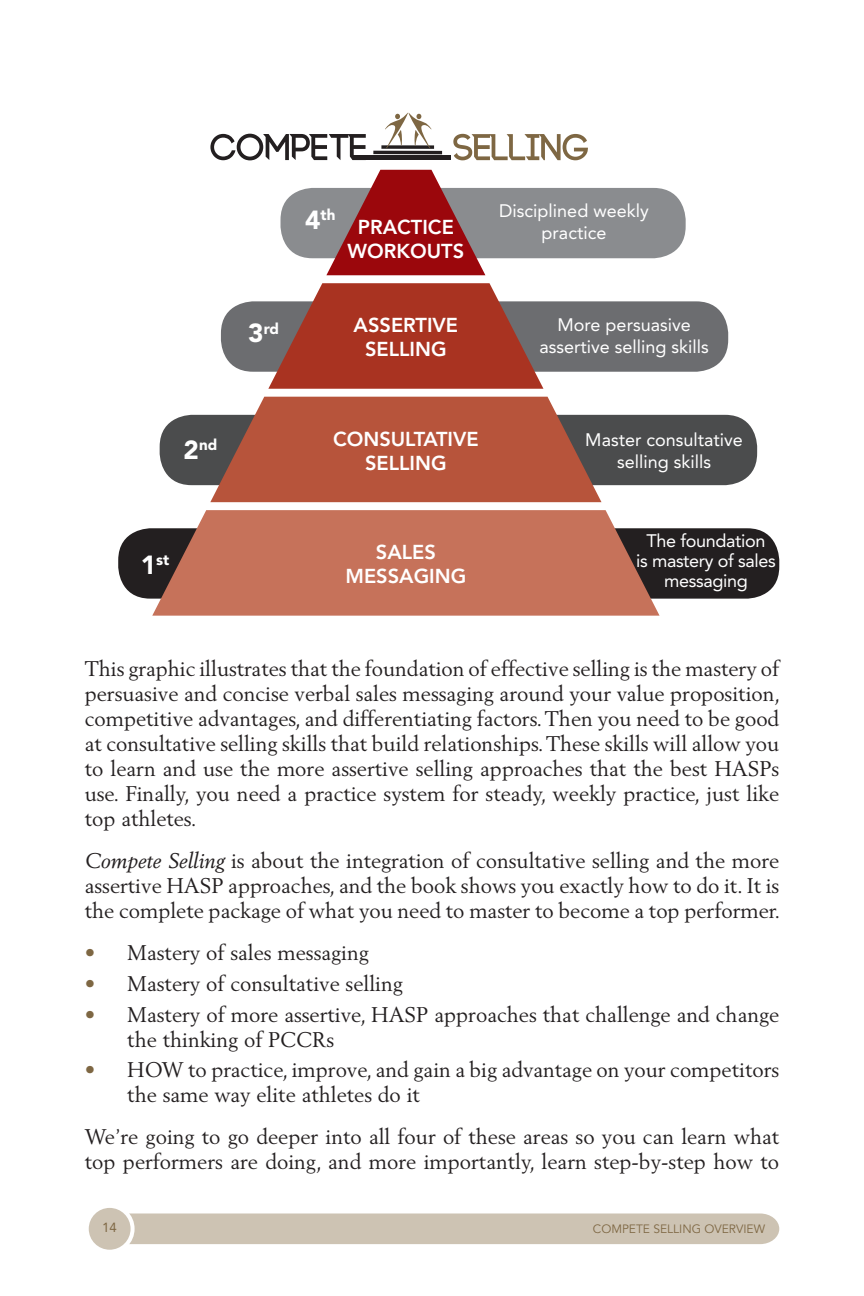
<style>
.page{position:relative;width:864px;height:1296px;background:#fff}
.page>*{position:absolute;margin:0;border:0;box-sizing:border-box;transform-origin:0 0}
.t1{font:21px/25px "Berling LT Std";color:#231f20}
.t2{font:800 20px/24px "Avenir LT Std";color:#fff;text-align:center}
.t3{font:18px/22px "Avenir LT Std";color:#fff;text-align:center}
.t4{font:18px/20px "Avenir LT Std";letter-spacing:-.02em;color:#fff;text-align:center}
.t5{font:900 15.2px "Avenir LT Std";color:#fff}
.t6{font:13.2px "Avenir LT Std";color:#7e6743}
.t7{font:12px "Avenir LT Std";color:#7e6743}
.s1{font-size:26px}
.s2{font-style:italic}
.s3{color:#7e6743}
</style>
<div class="page">
<div style="left:129px;top:1213px;width:650px;height:30px;background:#cdc3b3"></div>
<div style="left:87px;top:1205px;width:45px;height:46px;background:#cdc3b3;border-radius:50%"></div>
<div style="left:85px;top:1203px;width:49px;height:50px;border:4px solid #fff;border-radius:50%"></div>
<svg style="left:453px;top:134px;width:134px;height:26px"></svg>
<hr style="left:353px;top:156px;width:98px;height:4px;background:#231f20">
<svg style="left:381px;top:145px;width:53px;height:4px"></svg>
<svg style="left:385px;top:113px;width:46px;height:35px"></svg>
<hr style="left:373px;top:151px;width:69px;height:3px;background:#231f20">
<svg style="left:210px;top:134px;width:155px;height:26px"></svg>
<div style="left:280px;top:188px;width:405px;height:70px;background:#8a8c8f;border-radius:32px"></div>
<div style="left:221px;top:301px;width:507px;height:70px;background:#6c6d70;border-radius:32px"></div>
<div style="left:160px;top:415px;width:596px;height:70px;background:#4b4c4d;border-radius:32px"></div>
<div style="left:118px;top:528px;width:661px;height:70px;background:#231f20;border-radius:32px"></div>
<svg style="left:210px;top:396px;width:391px;height:106px;background:#b15c47"></svg>
<svg style="left:268px;top:283px;width:275px;height:106px"></svg>
<svg style="left:326px;top:170px;width:159px;height:105px"></svg>
<svg style="left:152px;top:510px;width:507px;height:105px;background:#bc715c"></svg>
<p class="t5" style="left:183px;top:435px;width:35px"><span class="s1">2</span>nd</p>
<p class="t5" style="left:141px;top:550px;width:30px"><span class="s1">1</span>st</p>
<p class="t5" style="left:248px;top:319px;width:32px"><span class="s1">3</span>rd</p>
<p class="t5" style="left:305px;top:206px;width:32px"><span class="s1">4</span>th</p>
<p class="t2" style="left:347px;top:215px;width:118px">PRACTICE<br>WORKOUTS</p>
<p class="t2" style="left:353px;top:313px;width:106px">ASSERTIVE<br>SELLING</p>
<p class="t3" style="left:499px;top:200px;width:151px">Disciplined weekly practice</p>
<p class="t3" style="left:539px;top:314px;width:171px">More persuasive assertive selling skills</p>
<p class="t2" style="left:333px;top:426px;width:147px">CONSULTATIVE<br>SELLING</p>
<p class="t2" style="left:345px;top:540px;width:122px">SALES<br>MESSAGING</p>
<p class="t3" style="left:585px;top:428px;width:159px">Master consultative selling skills</p>
<p class="t4" style="left:636px;top:530px;width:141px">The foundation<br>is mastery of sales messaging</p>
<p class="t1" style="left:85px;top:656px;width:696px;text-align:justify">This graphic illustrates that the foundation of effective selling is the mastery of persuasive and concise verbal sales messaging around your value proposition, competitive advantages, and differentiating factors. Then you need to be good at consultative selling skills that build relationships. These skills will allow you to learn and use the more assertive selling approaches that the best HASPs use. Finally, you need a practice system for steady, weekly practice, just like top athletes.</p>
<p class="t1" style="left:85px;top:847px;width:697px;text-align:justify"><span class="s2">Compete Selling</span> is about the integration of consultative selling and the more assertive HASP approaches, and the book shows you exactly how to do it. It is the complete package of what you need to master to become a top performer.</p>
<p class="t1" style="left:85px;top:939px;width:285px"><span class="s3">•</span> Mastery of sales messaging</p>
<p class="t1" style="left:85px;top:970px;width:319px"><span class="s3">•</span> Mastery of consultative selling</p>
<p class="t1" style="left:127px;top:1001px;width:653px;text-indent:-43px"><span class="s3">•</span> Mastery of more assertive, HASP approaches that challenge and change the thinking of PCCRs</p>
<p class="t1" style="left:127px;top:1056px;width:653px;text-indent:-43px"><span class="s3">•</span> HOW to practice, improve, and gain a big advantage on your competitors the same way elite athletes do it</p>
<p class="t1" style="left:85px;top:1123px;width:695px">We’re going to go deeper into all four of these areas so you can learn what top performers are doing, and more importantly, learn step-by-step how to</p>
<p class="t6" style="left:102px;top:1219px;width:16px">14</p>
<p class="t7" style="left:592px;top:1222px;width:174px">COMPETE SELLING OVERVIEW</p>
</div>
